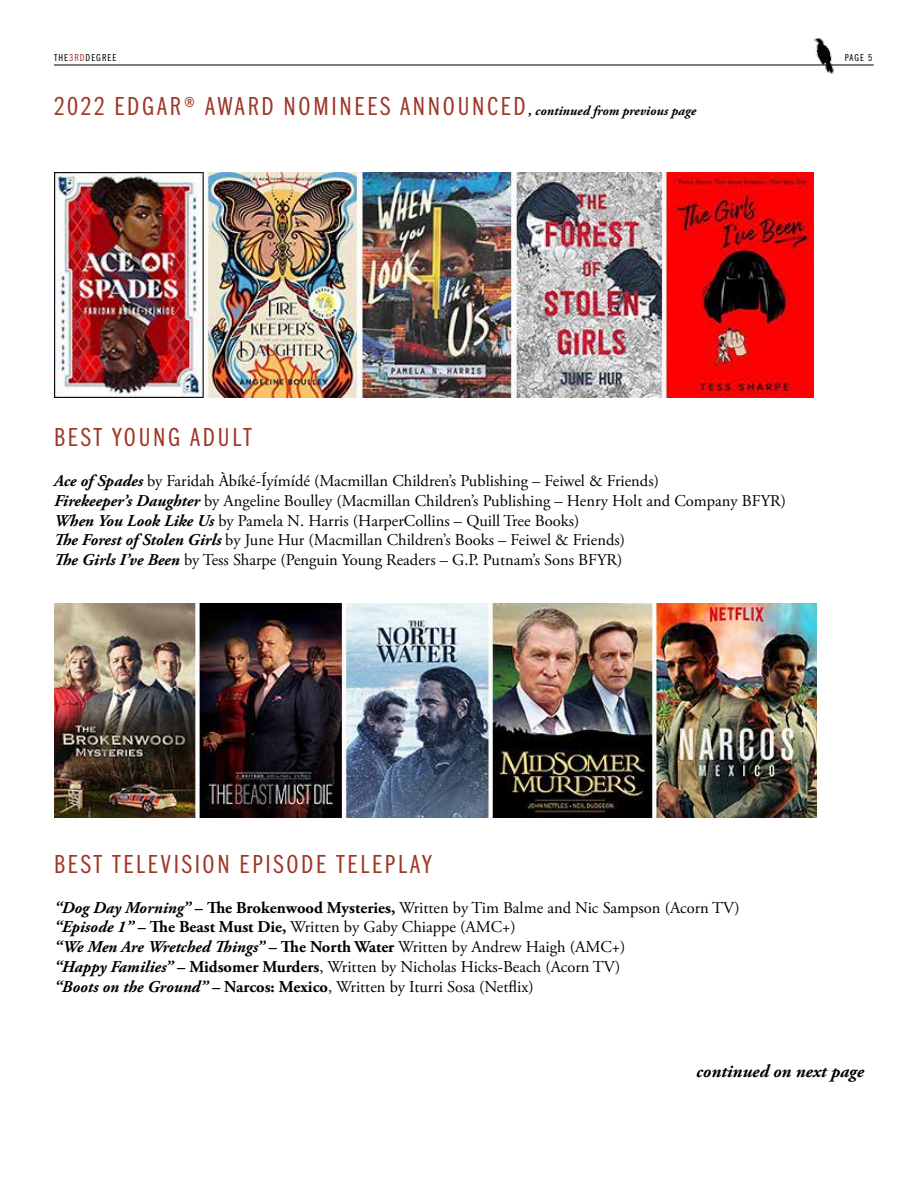
<style>
.page{position:relative;width:918px;height:1188px;background:#fff}
.page>*{position:absolute;margin:0;border:0;box-sizing:border-box;transform-origin:0 0}
.t1{font:300 27px "Franklin Cond ITC Std";letter-spacing:.1em;color:#9f3728}
.t2{font:italic 700 18px "Adobe Garamond Pro";color:#000}
.t3{font:16.5px/19.8px "Adobe Garamond Pro";color:#000}
.t4{font:300 10.5px "Franklin Cond ITC Std";letter-spacing:.095em;color:#000}
.s1{color:#9f3728}
.s2{font-family:"Adobe Garamond Pro";font-weight:700;font-style:italic;font-size:13.5px;color:#000}
.s3{font-weight:700;font-style:italic}
.s4{font-weight:700}
</style>
<div class="page">
<img style="left:812px;top:38px;width:25px;height:36px">
<hr style="left:54px;top:65px;width:820px;height:1px;background:#000">
<img style="left:54px;top:173px;width:759px;height:225px">
<img style="left:54px;top:603px;width:762px;height:214px">
<p class="t4" style="left:54px;top:52px;width:64px">THE<span class="s1">3RD</span>DEGREE</p>
<h1 class="t1" style="left:54px;top:92px;width:644px">2022 EDGAR® AWARD NOMINEES ANNOUNCED <span class="s2">, continued from previous page</span></h1>
<p class="t4" style="left:845px;top:53px;width:29px">PAGE 5</p>
<h1 class="t1" style="left:54px;top:424px;width:13px">BEST</h1>
<h1 class="t1" style="left:112px;top:424px;width:15px">YOUNG</h1>
<h1 class="t1" style="left:190px;top:424px;width:40px">ADULT</h1>
<p class="t3" style="left:54px;top:471px;width:734px"><span class="s3">Ace of Spades</span> by Faridah Àbíké-Íyímídé (Macmillan Children’s Publishing – Feiwel &amp; Friends)<br><span class="s3">Firekeeper’s Daughter</span> by Angeline Boulley (Macmillan Children’s Publishing – Henry Holt and Company BFYR)<br><span class="s3">When You Look Like Us</span> by Pamela N. Harris (HarperCollins – Quill Tree Books)<br><span class="s3">The Forest of Stolen Girls</span> by June Hur (Macmillan Children’s Books – Feiwel &amp; Friends)<br><span class="s3">The Girls I’ve Been</span> by Tess Sharpe (Penguin Young Readers – G.P. Putnam’s Sons BFYR)</p>
<h1 class="t1" style="left:54px;top:851px;width:13px">BEST</h1>
<h1 class="t1" style="left:112px;top:851px;width:13px">TELEVISION</h1>
<h1 class="t1" style="left:240px;top:851px;width:13px">EPISO</h1>
<h1 class="t1" style="left:301px;top:851px;width:48px">DE TELEPLAY</h1>
<p class="t3" style="left:54px;top:898px;width:687px"><span class="s3">“Dog Day Morning”</span> <span class="s4">– The Brokenwood Mysteries,</span> Written by Tim Balme and Nic Sampson (Acorn TV) <span class="s3">“Episode 1”</span> <span class="s4">– The Beast Must Die,</span> Written by Gaby Chiappe (AMC+)<br><span class="s3">“We Men Are Wretched Things”</span> <span class="s4">– The North Water</span> Written by Andrew Haigh (AMC+)<br><span class="s3">“Happy Families”</span> <span class="s4">– Midsomer Murders</span>, Written by Nicholas Hicks-Beach (Acorn TV)<br><span class="s3">“Boots on the Ground”</span> <span class="s4">– Narcos: Mexico</span>, Written by Iturri Sosa (Netflix)</p>
<p class="t2" style="left:696px;top:1061px;width:169px">continued on next page</p>
</div>
